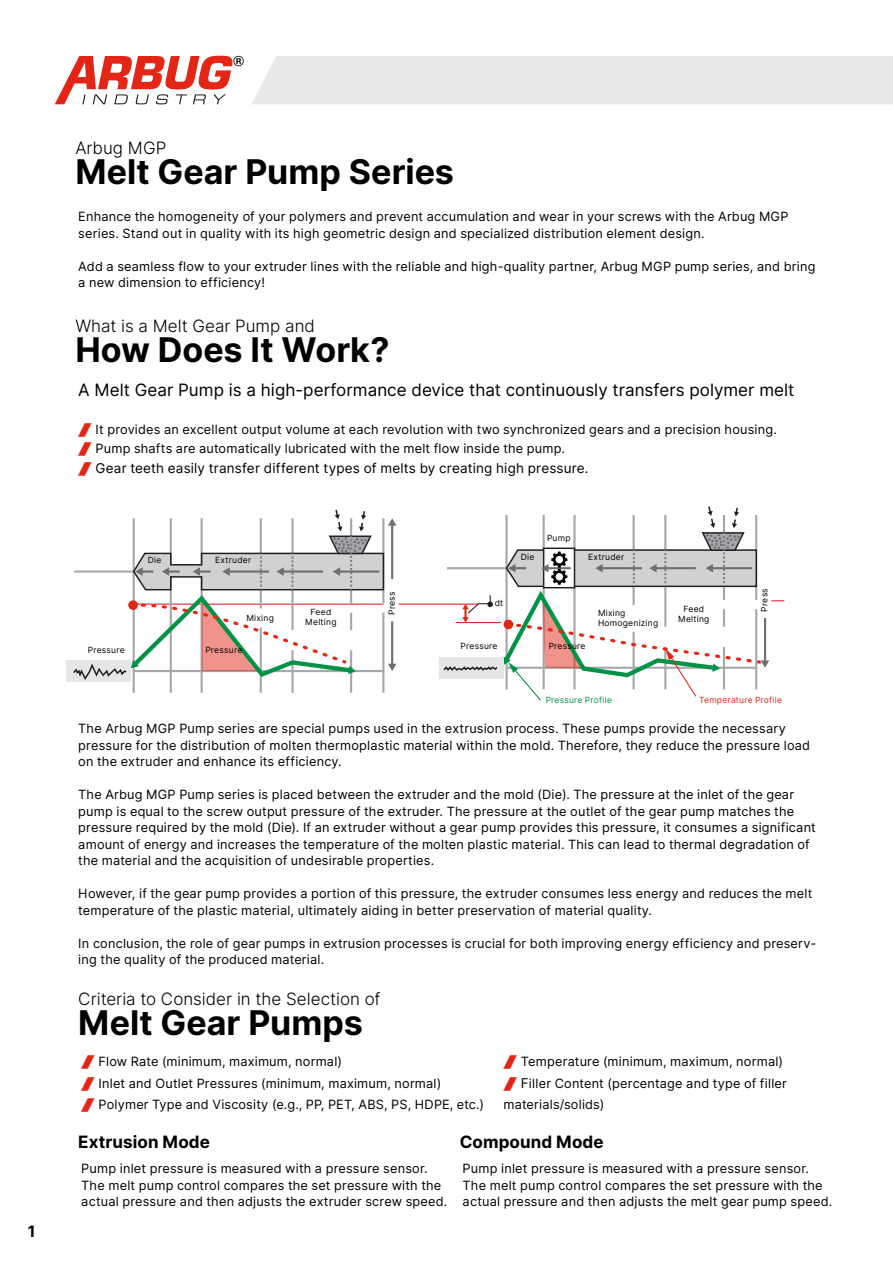
<style>
.page{position:relative;width:893px;height:1263px;background:#fff}
.page>*{position:absolute;margin:0;border:0;box-sizing:border-box;transform-origin:0 0}
.t1{font:700 34.05px "Inter";color:#000}
.t2{font:16.95px "Inter";color:#000}
.t3{font:300 16.95px "Inter";color:#000}
.t4{font:700 16.95px "Inter";letter-spacing:.005em;color:#000}
.t5{font:700 15.75px "Inter";color:#000}
.t6{font:13.5px "Inter";letter-spacing:.01em;color:#000}
.t7{font:12.75px/16.5px "Inter";letter-spacing:.015em;color:#000}
.t8{font:8.55px/10.2px "Inter";letter-spacing:.025em;color:#000;text-align:center}
.t9{font:8.55px "Inter";letter-spacing:.03em;color:#e42617}
.t10{font:8.55px "Inter";letter-spacing:.025em;color:#009245}
.s1{font-size:13.5px}
</style>
<div class="page">
<div style="left:252px;top:56px;width:641px;height:48px;background:#e9e9ea"></div>
<svg style="left:55px;top:56px;width:189px;height:48px"></svg>
<hr style="left:133px;top:518px;width:2px;height:175px;background:#a5a7aa">
<hr style="left:398px;top:604px;width:80px;height:1px;background:#eb1c24">
<hr style="left:170px;top:518px;width:2px;height:175px;background:#a5a7aa">
<hr style="left:201px;top:518px;width:2px;height:175px;background:#a5a7aa">
<hr style="left:260px;top:627px;width:2px;height:66px;background:#a5a7aa">
<hr style="left:350px;top:650px;width:2px;height:43px;background:#a5a7aa">
<hr style="left:382px;top:613px;width:2px;height:80px;background:#a5a7aa">
<hr style="left:291px;top:650px;width:3px;height:43px;background:#a5a7aa">
<div style="left:66px;top:660px;width:65px;height:22px;background:#e5e6e7"></div>
<svg style="left:73px;top:509px;width:323px;height:172px"></svg>
<div style="left:439px;top:657px;width:65px;height:21px;background:#e5e6e7"></div>
<svg style="left:442px;top:506px;width:342px;height:195px"></svg>
<p class="t5" style="left:28px;top:1219px;width:9px">1</p>
<h2 class="t3" style="left:75px;top:136px;width:92px">Arbug MGP</h2>
<h1 class="t1" style="left:75px;top:146px;width:380px">Melt Gear Pump Series</h1>
<p class="t7" style="left:78px;top:208px;width:712px">Enhance the homogeneity of your polymers and prevent accumulation and wear in your screws with the Arbug MGP series. Stand out in quality with its high geometric design and specialized distribution element design.</p>
<p class="t7" style="left:78px;top:257px;width:739px">Add a seamless flow to your extruder lines with the reliable and high-quality partner, Arbug MGP pump series, and bring a new dimension to efficiency!</p>
<h2 class="t3" style="left:75px;top:314px;width:241px">What is a Melt Gear Pump and</h2>
<h1 class="t1" style="left:75px;top:324px;width:316px">How Does It Work?</h1>
<h2 class="t2" style="left:78px;top:377px;width:718px">A Melt Gear Pump is a high-performance device that continuously transfers polymer melt</h2>
<p class="t7" style="left:96px;top:420px;width:683px;line-height:19.2px">It provides an excellent output volume at each revolution with two synchronized gears and a precision housing.<br>Pump shafts are automatically lubricated with the melt flow inside the pump.</p>
<p class="t6" style="left:96px;top:458px;width:494px">Gear teeth easily transfer different types of melts by creating high pressure.</p>
<p class="t8" style="left:547px;top:533px;width:25px">Pump</p>
<p class="t8" style="left:148px;top:555px;width:15px">Die</p>
<p class="t8" style="left:215px;top:555px;width:38px">Extruder</p>
<p class="t8" style="left:521px;top:551px;width:15px">Die</p>
<p class="t8" style="left:588px;top:551px;width:38px">Extruder</p>
<p class="t8" style="left:246px;top:613px;width:29px">Mixing</p>
<p class="t8" style="left:305px;top:606px;width:33px">Feed<br>Melting</p>
<p class="t8" style="left:386px;top:615px;width:25px;rotate:-90deg">Press</p>
<p class="t8" style="left:495px;top:598px;width:10px">dt</p>
<p class="t8" style="left:598px;top:607px;width:62px;text-align:left">Mixing<br>Homogenizing</p>
<p class="t8" style="left:678px;top:603px;width:33px">Feed<br>Melting</p>
<p class="t8" style="left:759px;top:611px;width:25px;rotate:-90deg">Press</p>
<p class="t8" style="left:88px;top:644px;width:38px">Pressure</p>
<p class="t8" style="left:205px;top:644px;width:38px">Pressure</p>
<p class="t8" style="left:461px;top:641px;width:38px">Pressure</p>
<p class="t8" style="left:549px;top:641px;width:38px">Pressure</p>
<p class="t10" style="left:546px;top:694px;width:68px">Pressure Profile</p>
<p class="t9" style="left:699px;top:694px;width:84px">Temperature Profile</p>
<p class="t7" style="left:78px;top:720px;width:733px">The Arbug MGP Pump series are special pumps used in the extrusion process. These pumps provide the necessary pressure for the distribution of molten thermoplastic material within the mold. Therefore, they reduce the pressure load on the extruder and enhance its efficiency.</p>
<p class="t7" style="left:78px;top:786px;width:739px">The Arbug MGP Pump series is placed between the extruder and the mold (Die). The pressure at the inlet of the gear pump is equal to the screw output pressure of the extruder. The pressure at the outlet of the gear pump matches the pressure required by the mold (Die). If an extruder without a gear pump provides this pressure, it consumes a significant amount of energy and increases the temperature of the molten plastic material. This can lead to thermal degradation of the material and the acquisition of undesirable properties.</p>
<p class="t7" style="left:78px;top:885px;width:736px">However, if the gear pump provides a portion of this pressure, the extruder consumes less energy and reduces the melt temperature of the plastic material, ultimately aiding in better preservation of material quality.</p>
<p class="t7" style="left:78px;top:935px;width:739px">In conclusion, the role of gear pumps in extrusion processes is crucial for both improving energy efficiency and preserv&shy;ing the quality of the produced material.</p>
<h2 class="t3" style="left:78px;top:987px;width:304px">Criteria to Consider in the Selection of</h2>
<h1 class="t1" style="left:78px;top:997px;width:286px">Melt Gear Pumps</h1>
<p class="t7" style="left:99px;top:1051px;width:387px;line-height:21.3px">Flow Rate (minimum, maximum, normal)<br>Inlet and Outlet Pressures (minimum, maximum, normal)<br>Polymer Type and Viscosity (e.g., PP, PET, ABS, PS, HDPE, etc.)</p>
<p class="t7" style="left:521px;top:1053px;width:264px">Temperature (minimum, maximum, normal)</p>
<p class="t7" style="left:521px;top:1074px;width:268px"><span class="s1">F</span>iller Content (percentage and type of filler</p>
<p class="t7" style="left:504px;top:1095px;width:102px">materials/solids)</p>
<h2 class="t4" style="left:78px;top:1129px;width:133px">Extrusion Mode</h2>
<p class="t7" style="left:81px;top:1160px;width:368px">Pump inlet pressure is measured with a pressure sensor.<br>The melt pump control compares the set pressure with the actual pressure and then adjusts the extruder screw speed.</p>
<h2 class="t4" style="left:460px;top:1129px;width:145px">Compound Mode</h2>
<p class="t7" style="left:463px;top:1160px;width:371px">Pump inlet pressure is measured with a pressure sensor.<br>The melt pump control compares the set pressure with the actual pressure and then adjusts the melt gear pump speed.</p>
</div>
